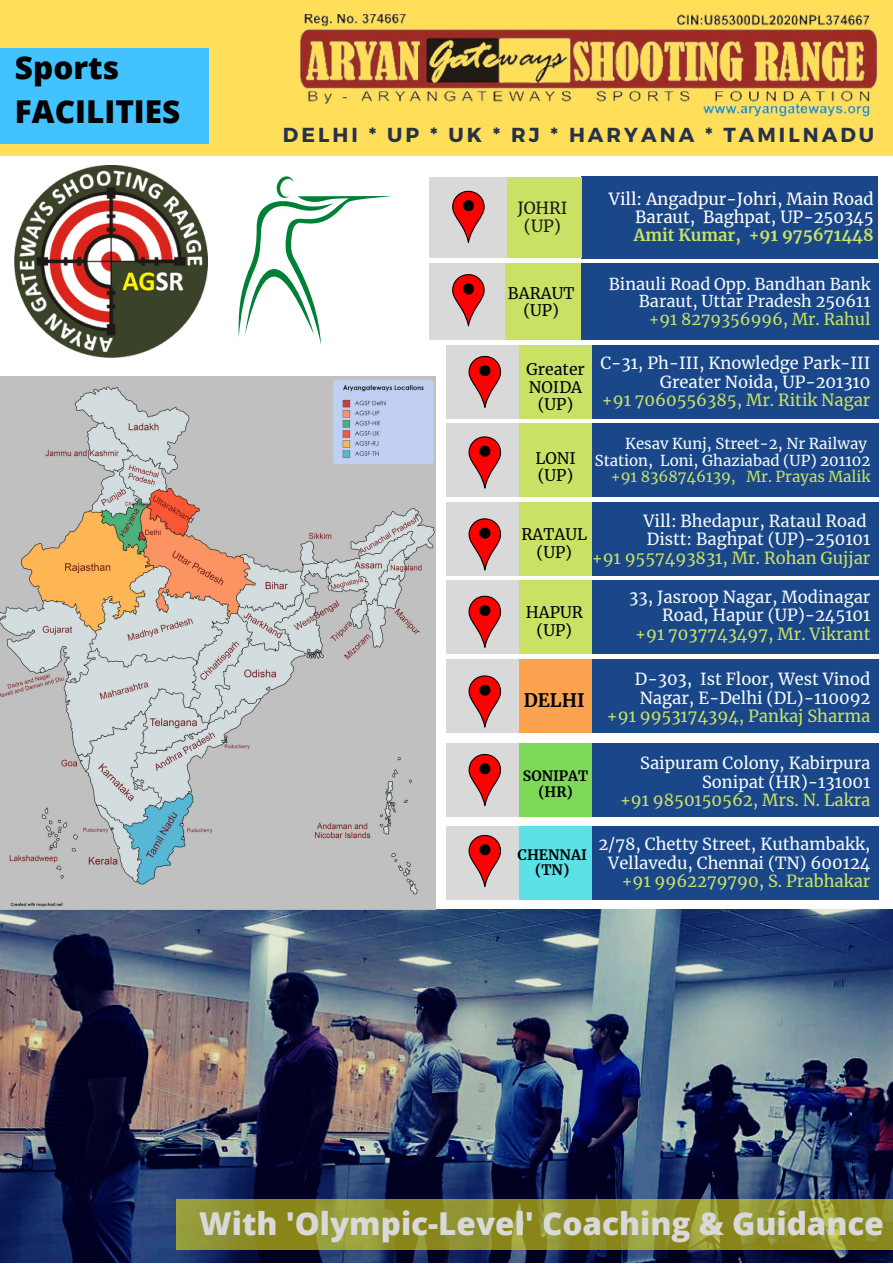
<style>
.page{position:relative;width:893px;height:1264px;background:#fff}
.page>*{position:absolute;margin:0;border:0;box-sizing:border-box;transform-origin:0 0}
.t1{font:800 31.5px "Open Sans";color:#d9d9d9}
.t2{font:800 31.5px/43.8px "Open Sans";color:#000}
.t3{font:700 20.25px "Montserrat";letter-spacing:.15em;color:#27324a}
.t4{font:700 18.45px "Merriweather";color:#000}
.t5{font:16.5px/18.5px "Merriweather";color:#f6fbfe;text-align:right}
.t6{font:16.5px "Merriweather";color:#c9e265}
.t7{font:16.5px/18px "Merriweather";color:#fff;text-align:right}
.t8{font:700 16.5px "Merriweather";color:#c9e265}
.t9{font:16.5px/18px "Merriweather";color:#1e1917;text-align:center}
.t10{font:16.2px/17.4px "Merriweather";color:#f6fbfe;text-align:right}
.t11{font:16.2px "Merriweather";color:#c9e265}
.t12{font:15.75px/17.7px "Merriweather";color:#000;text-align:center}
.t13{font:14.85px/16.8px "Merriweather";color:#f6fbfe;text-align:right}
.t14{font:14.85px "Merriweather";color:#c9e265}
.t15{font:700 14.25px/15.8px "Merriweather";color:#000;text-align:center}
.t16{font:700 14.1px/15.8px "Merriweather";color:#000;text-align:center}
</style>
<div class="page">
<div style="left:0;top:0;width:892px;height:155px;background:#ffde59"></div>
<div style="left:0;top:49px;width:208px;height:95px;background:#42c2ff"></div>
<img style="left:300px;top:14px;width:577px;height:103px">
<img style="left:0;top:910px;width:892px;height:352px">
<svg style="left:176px;top:1199px;width:716px;height:50px;background:#90912b"></svg>
<div style="left:592px;top:345px;width:286px;height:73px;background:#1a4789"></div>
<div style="left:519px;top:345px;width:72px;height:73px;background:#c9e265"></div>
<div style="left:446px;top:345px;width:72px;height:73px;background:#d9d9d9"></div>
<img style="left:0;top:376px;width:436px;height:533px">
<img style="left:15px;top:165px;width:192px;height:192px">
<div style="left:581px;top:176px;width:297px;height:82px;background:#1a4789"></div>
<div style="left:495px;top:177px;width:86px;height:81px;background:#c9e265"></div>
<div style="left:429px;top:177px;width:78px;height:81px;background:#d9d9d9"></div>
<svg style="left:452px;top:190px;width:32px;height:53px"></svg>
<div style="left:581px;top:263px;width:297px;height:77px;background:#1a4789"></div>
<div style="left:505px;top:263px;width:75px;height:77px;background:#c9e265"></div>
<div style="left:429px;top:263px;width:75px;height:77px;background:#d9d9d9"></div>
<svg style="left:452px;top:274px;width:32px;height:52px"></svg>
<svg style="left:468px;top:355px;width:33px;height:53px"></svg>
<div style="left:592px;top:423px;width:286px;height:74px;background:#1a4789"></div>
<div style="left:519px;top:423px;width:72px;height:74px;background:#c9e265"></div>
<div style="left:446px;top:423px;width:72px;height:74px;background:#d9d9d9"></div>
<div style="left:592px;top:502px;width:286px;height:73px;background:#1a4789"></div>
<div style="left:519px;top:502px;width:72px;height:73px;background:#c9e265"></div>
<div style="left:446px;top:502px;width:72px;height:73px;background:#d9d9d9"></div>
<div style="left:592px;top:580px;width:286px;height:74px;background:#1a4789"></div>
<div style="left:519px;top:580px;width:72px;height:74px;background:#c9e265"></div>
<div style="left:446px;top:580px;width:72px;height:74px;background:#d9d9d9"></div>
<div style="left:592px;top:659px;width:286px;height:73px;background:#1a4789"></div>
<div style="left:519px;top:659px;width:72px;height:73px;background:#fba351"></div>
<div style="left:446px;top:659px;width:72px;height:73px;background:#d9d9d9"></div>
<div style="left:592px;top:743px;width:286px;height:74px;background:#1a4789"></div>
<div style="left:519px;top:743px;width:72px;height:74px;background:#7ed957"></div>
<div style="left:446px;top:743px;width:72px;height:74px;background:#d9d9d9"></div>
<div style="left:592px;top:826px;width:286px;height:73px;background:#1a4789"></div>
<div style="left:519px;top:826px;width:72px;height:73px;background:#5ce1e6"></div>
<div style="left:446px;top:826px;width:72px;height:73px;background:#d9d9d9"></div>
<svg style="left:468px;top:675px;width:33px;height:52px"></svg>
<svg style="left:468px;top:595px;width:33px;height:53px"></svg>
<svg style="left:468px;top:518px;width:33px;height:52px"></svg>
<svg style="left:468px;top:436px;width:33px;height:53px"></svg>
<svg style="left:468px;top:834px;width:33px;height:53px"></svg>
<svg style="left:468px;top:754px;width:33px;height:52px"></svg>
<svg style="left:238px;top:176px;width:154px;height:168px"></svg>
<h1 class="t2" style="left:15px;top:45px;width:167px">Sports<br>FACILITIES</h1>
<p class="t3" style="left:283px;top:122px;width:592px">DELHI * UP * UK * RJ * HARYANA * TAMILNADU</p>
<p class="t9" style="left:517px;top:199px;width:52px">JOHRI (UP)</p>
<p class="t12" style="left:508px;top:284px;width:68px">BARAUT (UP)</p>
<p class="t12" style="left:526px;top:360px;width:60px">Greater<br>NOIDA (UP)</p>
<p class="t7" style="left:609px;top:190px;width:266px">Vill: Angadpur-Johri, Main Road<br>Baraut, Baghpat, UP-250345</p>
<p class="t8" style="left:634px;top:224px;width:241px">Amit Kumar, +91 975671448</p>
<p class="t10" style="left:608px;top:275px;width:263px">Binauli Road Opp. Bandhan Bank<br>Baraut, Uttar Pradesh 250611</p>
<p class="t11" style="left:648px;top:309px;width:223px">+91 8279356996, Mr. Rahul</p>
<p class="t5" style="left:600px;top:354px;width:271px">C-31, Ph-III, Knowledge Park-III<br>Greater Noida, UP-201310</p>
<p class="t6" style="left:602px;top:390px;width:270px">+91 7060556385, Mr. Ritik Nagar</p>
<p class="t13" style="left:594px;top:435px;width:277px">Kesav Kunj, Street-2, Nr Railway<br>Station, Loni, Ghaziabad (UP) 201102</p>
<p class="t14" style="left:611px;top:468px;width:261px">+91 8368746139, Mr. Prayas Malik</p>
<p class="t5" style="left:643px;top:512px;width:228px;text-align:left">Vill: Bhedapur, Rataul Road<br>Distt: Baghpat (UP)-250101</p>
<p class="t6" style="left:591px;top:547px;width:280px">+91 9557493831, Mr. Rohan Gujjar</p>
<p class="t5" style="left:629px;top:587px;width:243px">33, Jasroop Nagar, Modinagar<br>Road, Hapur (UP)-245101</p>
<p class="t6" style="left:635px;top:623px;width:237px">+91 7037743497, Mr. Vikrant</p>
<p class="t5" style="left:635px;top:670px;width:237px;text-align:left">D-303, Ist Floor, West Vinod<br>Nagar, E-Delhi (DL)-110092</p>
<p class="t6" style="left:607px;top:705px;width:265px">+91 9953174394, Pankaj Sharma</p>
<p class="t5" style="left:640px;top:754px;width:232px">Saipuram Colony, Kabirpura<br>Sonipat (HR)-131001</p>
<p class="t6" style="left:620px;top:790px;width:252px">+91 9850150562, Mrs. N. Lakra</p>
<p class="t5" style="left:598px;top:835px;width:273px;text-align:center">2/78, Chetty Street, Kuthambakk,<br>Vellavedu, Chennai (TN) 600124</p>
<p class="t6" style="left:621px;top:870px;width:250px">+91 9962279790, S. Prabhakar</p>
<p class="t12" style="left:535px;top:449px;width:42px;text-align:left">LONI (UP)</p>
<p class="t12" style="left:521px;top:525px;width:67px">RATAUL (UP)</p>
<p class="t12" style="left:525px;top:604px;width:58px">HAPUR (UP)</p>
<p class="t4" style="left:524px;top:689px;width:62px">DELHI</p>
<p class="t16" style="left:523px;top:768px;width:67px">SONIPAT (HR)</p>
<p class="t15" style="left:517px;top:846px;width:71px">CHENNAI (TN)</p>
<h1 class="t1" style="left:199px;top:1201px;width:686px">With 'Olympic-Level' Coaching &amp; Guidance</h1>
</div>
